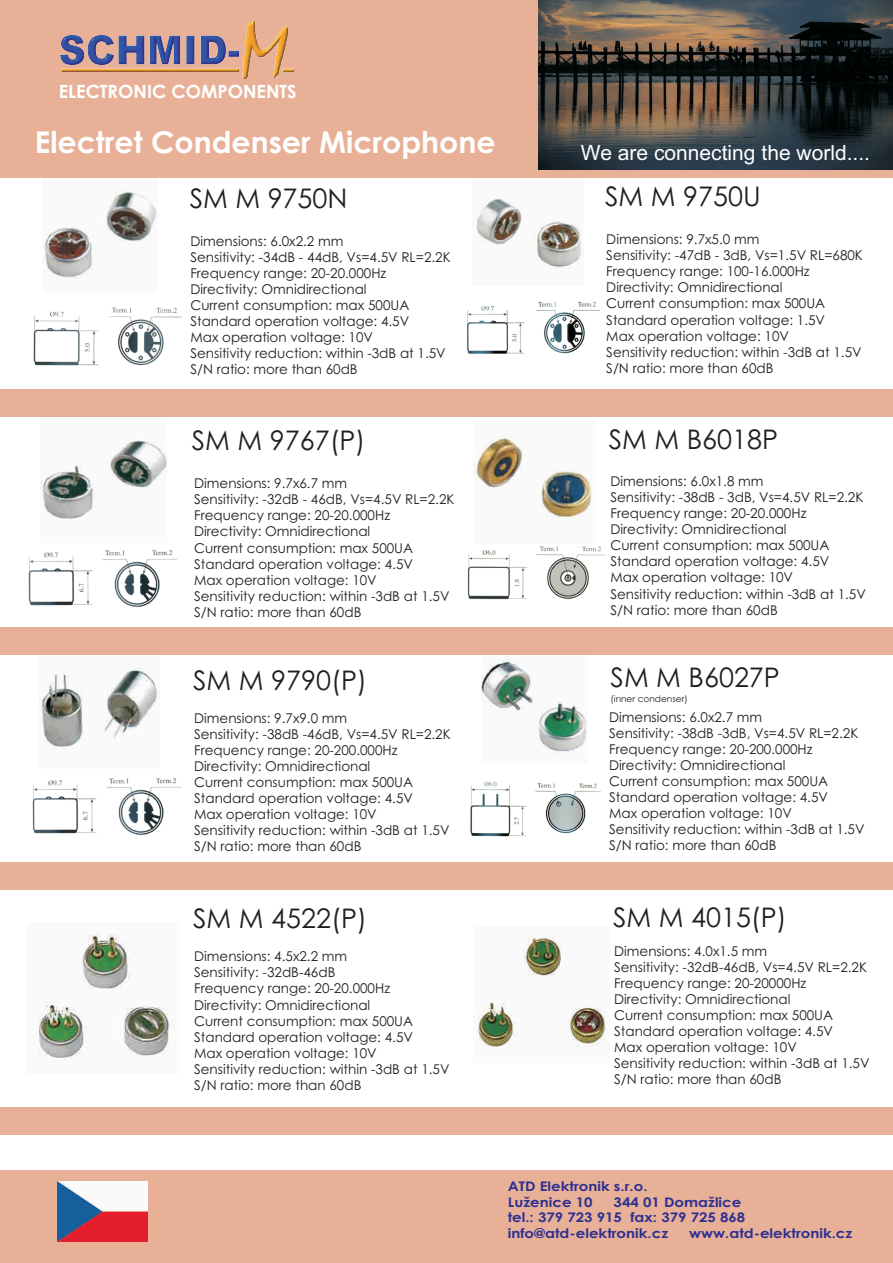
<style>
.page{position:relative;width:893px;height:1263px;background:#fff}
.page>*{position:absolute;margin:0;border:0;box-sizing:border-box;transform-origin:0 0}
.t1{font:700 30px "Century Gothic";color:#fff}
.t2{font:27px "Century Gothic";color:#231f20}
.t3{font:21px "Arial";color:#fff}
.t4{font:700 18.3px "Century Gothic";color:#fff}
.t5{font:13.5px/16px "Century Gothic";color:#231f20}
.t6{font:700 13.2px/15.5px "Century Gothic";color:#2e3092;scale:1.13 1}
.t7{font:9px "Century Gothic";color:#231f20}
</style>
<div class="page">
<img style="left:478px;top:937px;width:128px;height:110px">
<img style="left:39px;top:934px;width:135px;height:128px">
<img style="left:470px;top:781px;width:131px;height:56px">
<img style="left:481px;top:659px;width:107px;height:96px">
<img style="left:32px;top:778px;width:149px;height:57px">
<img style="left:40px;top:667px;width:119px;height:83px">
<img style="left:459px;top:546px;width:155px;height:82px">
<img style="left:473px;top:435px;width:118px;height:84px">
<img style="left:19px;top:550px;width:170px;height:78px">
<img style="left:40px;top:416px;width:126px;height:107px">
<img style="left:467px;top:301px;width:133px;height:53px">
<img style="left:473px;top:177px;width:110px;height:91px">
<img style="left:33px;top:307px;width:149px;height:59px">
<img style="left:42px;top:191px;width:115px;height:88px">
<div style="left:0;top:0;width:893px;height:177px;background:#e8b197"></div>
<img style="left:61px;top:21px;width:234px;height:58px">
<img style="left:538px;top:0;width:355px;height:169px">
<div style="left:0;top:1170px;width:893px;height:93px;background:#e8b197"></div>
<img style="left:58px;top:1181px;width:89px;height:60px">
<div style="left:0;top:389px;width:893px;height:27px;background:#e8b197"></div>
<div style="left:0;top:628px;width:893px;height:27px;background:#e8b197"></div>
<div style="left:0;top:862px;width:893px;height:28px;background:#e8b197"></div>
<div style="left:0;top:1107px;width:893px;height:27px;background:#e8b197"></div>
<h3 class="t4" style="left:59px;top:84px;width:239px">ELECTRONIC COMPONENTS</h3>
<h1 class="t1" style="left:35px;top:131px;width:462px">Electret Condenser Microphone</h1>
<h2 class="t2" style="left:190px;top:187px;width:159px">SM M 9750N</h2>
<p class="t5" style="left:190px;top:234px;width:262px">Dimensions: 6.0x2.2 mm<br>Sensitivity: -34dB - 44dB, Vs=4.5V RL=2.2K<br>Frequency range: 20-20.000Hz<br>Directivity: Omnidirectional<br>Current consumption: max 500UA<br>Standard operation voltage: 4.5V<br>Max operation voltage: 10V<br>Sensitivity reduction: within -3dB at 1.5V<br>S/N ratio: more than 60dB</p>
<h2 class="t2" style="left:192px;top:430px;width:175px">SM M 9767(P)</h2>
<p class="t5" style="left:194px;top:476px;width:262px">Dimensions: 9.7x6.7 mm<br>Sensitivity: -32dB - 46dB, Vs=4.5V RL=2.2K<br>Frequency range: 20-20.000Hz<br>Directivity: Omnidirectional<br>Current consumption: max 500UA<br>Standard operation voltage: 4.5V<br>Max operation voltage: 10V<br>Sensitivity reduction: within -3dB at 1.5V<br>S/N ratio: more than 60dB</p>
<h2 class="t2" style="left:193px;top:670px;width:175px">SM M 9790(P)</h2>
<p class="t5" style="left:194px;top:711px;width:258px">Dimensions: 9.7x9.0 mm<br>Sensitivity: -38dB -46dB, Vs=4.5V RL=2.2K<br>Frequency range: 20-200.000Hz<br>Directivity: Omnidirectional<br>Current consumption: max 500UA<br>Standard operation voltage: 4.5V<br>Max operation voltage: 10V<br>Sensitivity reduction: within -3dB at 1.5V<br>S/N ratio: more than 60dB</p>
<h3 class="t3" style="left:581px;top:144px;width:291px">We are connecting the world....</h3>
<h2 class="t2" style="left:605px;top:186px;width:157px">SM M 9750U</h2>
<p class="t5" style="left:606px;top:232px;width:258px">Dimensions: 9.7x5.0 mm<br>Sensitivity: -47dB - 3dB, Vs=1.5V RL=680K<br>Frequency range: 100-16.000Hz<br>Directivity: Omnidirectional<br>Current consumption: max 500UA<br>Standard operation voltage: 1.5V<br>Max operation voltage: 10V<br>Sensitivity reduction: within -3dB at 1.5V<br>S/N ratio: more than 60dB</p>
<h2 class="t2" style="left:609px;top:429px;width:171px">SM M B6018P</h2>
<p class="t5" style="left:610px;top:474px;width:257px">Dimensions: 6.0x1.8 mm<br>Sensitivity: -38dB - 3dB, Vs=4.5V RL=2.2K<br>Frequency range: 20-20.000Hz<br>Directivity: Omnidirectional<br>Current consumption: max 500UA<br>Standard operation voltage: 4.5V<br>Max operation voltage: 10V<br>Sensitivity reduction: within -3dB at 1.5V<br>S/N ratio: more than 60dB</p>
<h2 class="t2" style="left:611px;top:667px;width:171px">SM M B6027P</h2>
<p class="t7" style="left:611px;top:695px;width:79px">(inner condenser)</p>
<p class="t5" style="left:609px;top:710px;width:257px">Dimensions: 6.0x2.7 mm<br>Sensitivity: -38dB -3dB, Vs=4.5V RL=2.2K<br>Frequency range: 20-200.000Hz<br>Directivity: Omnidirectional<br>Current consumption: max 500UA<br>Standard operation voltage: 4.5V<br>Max operation voltage: 10V<br>Sensitivity reduction: within -3dB at 1.5V<br>S/N ratio: more than 60dB</p>
<h2 class="t2" style="left:613px;top:906px;width:175px">SM M 4015(P)</h2>
<h2 class="t2" style="left:193px;top:907px;width:175px">SM M 4522(P)</h2>
<p class="t5" style="left:194px;top:966px;width:257px">Sensitivity: -32dB-46dB<br>Frequency range: 20-20.000Hz<br>Directivity: Omnidirectional<br>Current consumption: max 500UA<br>Standard operation voltage: 4.5V<br>Max operation voltage: 10V<br>Sensitivity reduction: within -3dB at 1.5V<br>S/N ratio: more than 60dB</p>
<p class="t5" style="left:194px;top:949px;width:155px">Dimensions: 4.5x2.2 mm</p>
<p class="t5" style="left:614px;top:944px;width:257px">Dimensions: 4.0x1.5 mm<br>Sensitivity: -32dB-46dB, Vs=4.5V RL=2.2K<br>Frequency range: 20-20000Hz<br>Directivity: Omnidirectional<br>Current consumption: max 500UA<br>Standard operation voltage: 4.5V<br>Max operation voltage: 10V<br>Sensitivity reduction: within -3dB at 1.5V<br>S/N ratio: more than 60dB</p>
<p class="t6" style="left:508px;top:1180px;width:125px">ATD Elektronik s.r.o.<br>Luženice 10</p>
<p class="t6" style="left:508px;top:1195px;width:212px;text-indent:106px">344 01 Domažlice tel.: 379 723 915 fax: 379 725 868 info@atd-elektronik.cz</p>
<p class="t6" style="left:689px;top:1226px;width:146px">www.atd-elektronik.cz</p>
</div>
